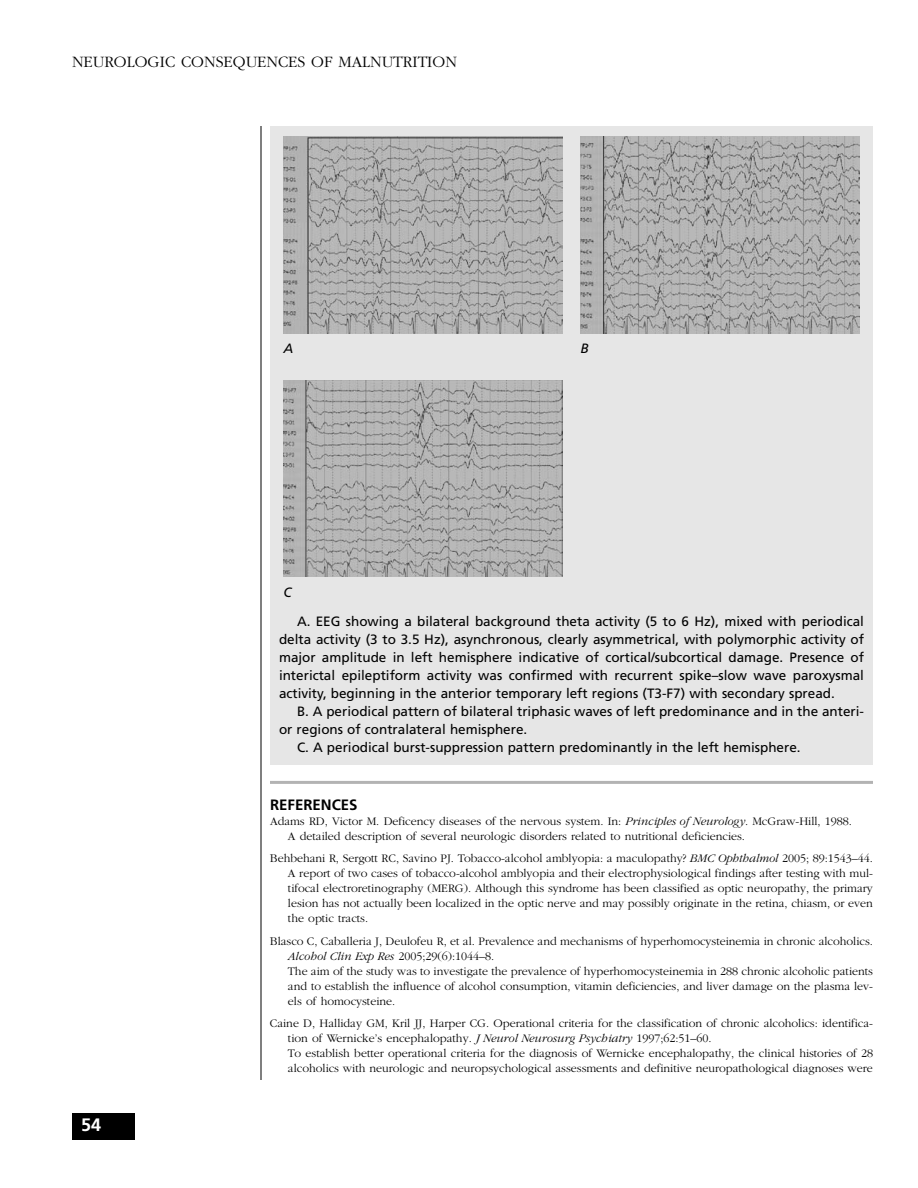
<style>
.page{position:relative;width:918px;height:1188px;background:#fff}
.page>*{position:absolute;margin:0;border:0;box-sizing:border-box;transform-origin:0 0}
.t1{font:700 18px "Frutiger";color:#fff}
.t2{font:300 16.5px "Garamond";color:#000}
.t3{font:700 15px "Frutiger";color:#000}
.t4{font:13.5px/18px "Frutiger";color:#000;text-align:justify}
.t5{font:italic 13.5px "Frutiger";color:#000}
.t6{font:300 12px/15px "Garamond";color:#000}
.s1{font-style:italic}
</style>
<div class="page">
<hr style="left:261px;top:126px;width:1px;height:954px;background:#000">
<div style="left:72px;top:1113px;width:63px;height:27px;background:#000"></div>
<div style="left:270px;top:126px;width:603px;height:638px;background:#e6e6e6"></div>
<img style="left:284px;top:136px;width:278px;height:197px">
<img style="left:580px;top:136px;width:280px;height:197px">
<img style="left:284px;top:380px;width:278px;height:197px">
<hr style="left:270px;top:781px;width:603px;height:3px;background:#b3b3b3">
<h2 class="t2" style="left:72px;top:55px;width:386px">NEUROLOGIC CONSEQUENCES OF MALNUTRITION</h2>
<p class="t5" style="left:284px;top:343px;width:11px">A</p>
<p class="t5" style="left:580px;top:343px;width:10px">B</p>
<p class="t5" style="left:284px;top:586px;width:10px">C</p>
<p class="t4" style="left:279px;top:613px;width:587px;text-indent:18px">A. EEG showing a bilateral background theta activity (5 to 6 Hz), mixed with periodical delta activity (3 to 3.5 Hz), asynchronous, clearly asymmetrical, with polymorphic activity of major amplitude in left hemisphere indicative of cortical/subcortical damage. Presence of interictal epileptiform activity was confirmed with recurrent spike–slow wave paroxysmal activity, beginning in the anterior temporary left regions (T3-F7) with secondary spread.</p>
<p class="t4" style="left:297px;top:703px;width:569px">B. A periodical pattern of bilateral triphasic waves of left predominance and in the anteri-</p>
<p class="t4" style="left:279px;top:721px;width:250px">or regions of contralateral hemisphere.</p>
<p class="t4" style="left:297px;top:739px;width:505px">C. A periodical burst-suppression pattern predominantly in the left hemisphere.</p>
<h1 class="t1" style="left:81px;top:1118px;width:22px">54</h1>
<p class="t3" style="left:270px;top:798px;width:89px">REFERENCES</p>
<p class="t6" style="left:288px;top:814px;width:566px;text-indent:-18px">Adams RD, Victor M. Deficency diseases of the nervous system. In: <span class="s1">Principles of Neurology</span>. McGraw-Hill, 1988.<br>A detailed description of several neurologic disorders related to nutritional deficiencies.</p>
<p class="t6" style="left:288px;top:852px;width:587px;text-align:justify;text-indent:-18px">Behbehani R, Sergott RC, Savino PJ. Tobacco-alcohol amblyopia: a maculopathy? <span class="s1">BMC Ophthalmol</span> 2005; 89:1543–44.<br>A report of two cases of tobacco-alcohol amblyopia and their electrophysiological findings after testing with mul&shy;tifocal electroretinography (MERG). Although this syndrome has been classified as optic neuropathy, the primary lesion has not actually been localized in the optic nerve and may possibly originate in the retina, chiasm, or even the optic tracts.</p>
<p class="t6" style="left:288px;top:934px;width:587px;text-indent:-18px">Blasco C, Caballeria J, Deulofeu R, et al. Prevalence and mechanisms of hyperhomocysteinemia in chronic alcoholics.<br><span class="s1">Alcohol Clin Exp Res</span> 2005;29(6):1044–8.<br>The aim of the study was to investigate the prevalence of hyperhomocysteinemia in 288 chronic alcoholic patients and to establish the influence of alcohol consumption, vitamin deficiencies, and liver damage on the plasma lev&shy;els of homocysteine.</p>
<p class="t6" style="left:288px;top:1017px;width:587px;text-indent:-18px">Caine D, Halliday GM, Kril JJ, Harper CG. Operational criteria for the classification of chronic alcoholics: identifica&shy;tion of Wernicke’s encephalopathy. <span class="s1">J Neurol Neurosurg Psychiatry</span> 1997;62:51–60.<br>To establish better operational criteria for the diagnosis of Wernicke encephalopathy, the clinical histories of 28 alcoholics with neurologic and neuropsychological assessments and definitive neuropathological diagnoses were</p>
</div>
